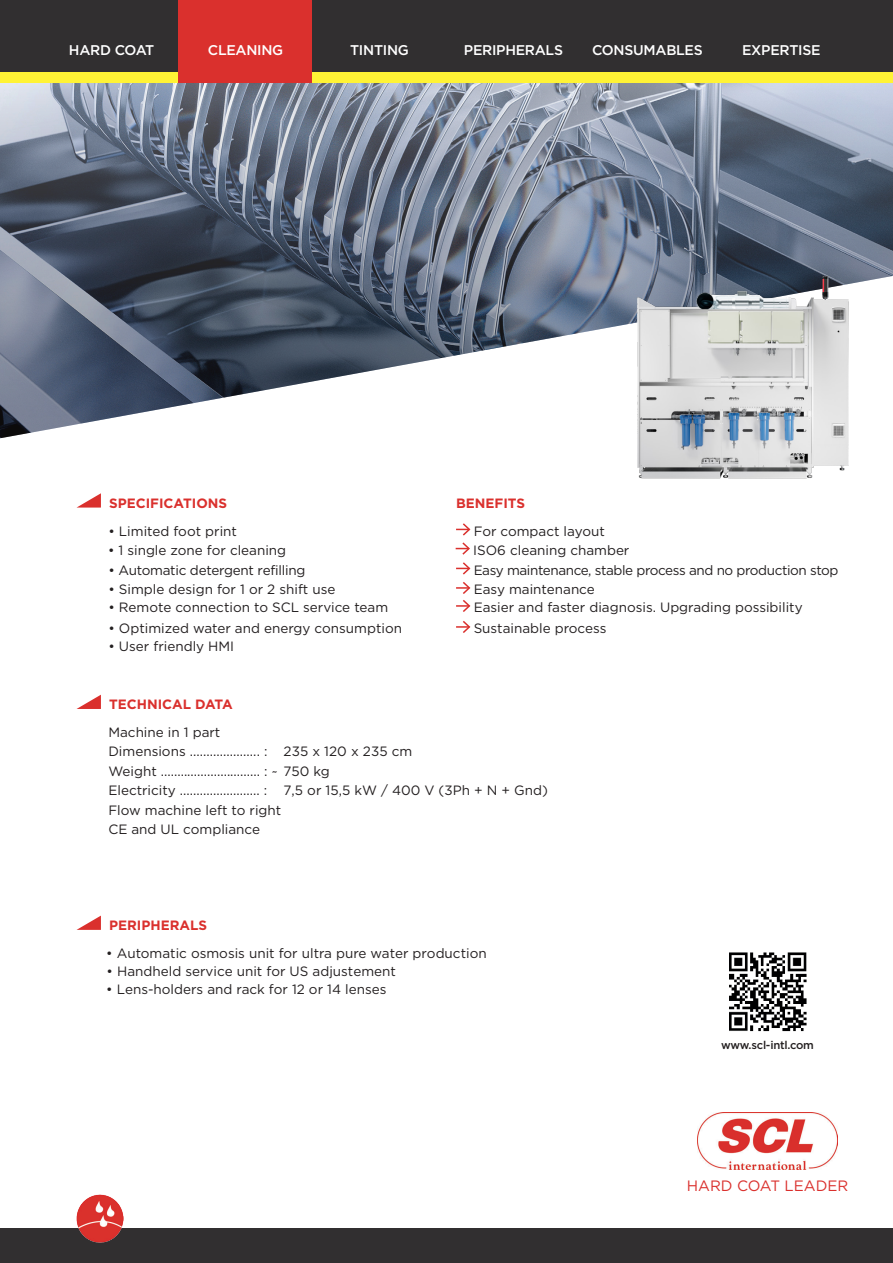
<style>
.page{position:relative;width:893px;height:1263px;background:#fff}
.page>*{position:absolute;margin:0;border:0;box-sizing:border-box;transform-origin:0 0}
.t1{font:15px "Gotham HTF";color:#da302d}
.t2{font:500 14.1px "Gotham HTF";letter-spacing:-.02em;color:#fff}
.t3{font:13.5px/19.5px "Gotham HTF";color:#231f20}
.t4{font:13.5px "Gotham HTF";letter-spacing:-.03em;color:#231f20}
.t5{font:700 13.5px "Gotham HTF";color:#da302d}
.t6{font:13.5px "Gotham HTF";letter-spacing:-.02em;color:#231f20}
.t7{font:500 11.25px "Gotham HTF";letter-spacing:-.02em;color:#231f20}
</style>
<div class="page">
<svg style="left:0;top:83px;width:893px;height:355px;background:#778191"></svg>
<div style="left:0;top:0;width:893px;height:72px;background:#312f30"></div>
<svg style="left:77px;top:493px;width:24px;height:15px"></svg>
<svg style="left:77px;top:695px;width:24px;height:14px"></svg>
<svg style="left:77px;top:915px;width:24px;height:15px"></svg>
<div style="left:0;top:1229px;width:893px;height:34px;background:#312f30"></div>
<img style="left:698px;top:1112px;width:139px;height:57px">
<div style="left:0;top:72px;width:893px;height:11px;background:#fff335"></div>
<div style="left:178px;top:0;width:134px;height:83px;background:#da302d"></div>
<img style="left:76px;top:1195px;width:48px;height:47px">
<svg style="left:456px;top:523px;width:15px;height:110px"></svg>
<img style="left:729px;top:952px;width:78px;height:80px">
<img style="left:540px;top:236px;width:353px;height:243px">
<p class="t2" style="left:69px;top:42px;width:87px">HARD COAT</p>
<p class="t2" style="left:208px;top:42px;width:77px">CLEANING</p>
<p class="t2" style="left:350px;top:42px;width:60px">TINTING</p>
<p class="t2" style="left:464px;top:42px;width:101px">PERIPHERALS</p>
<p class="t2" style="left:592px;top:42px;width:112px">CONSUMABLES</p>
<p class="t2" style="left:742px;top:42px;width:80px">EXPERTISE</p>
<p class="t5" style="left:109px;top:495px;width:120px">SPECIFICATIONS</p>
<p class="t5" style="left:456px;top:495px;width:71px">BENEFITS</p>
<p class="t3" style="left:108px;top:521px;width:130px">• Limited foot print</p>
<p class="t3" style="left:474px;top:521px;width:133px">For compact layout</p>
<p class="t6" style="left:108px;top:562px;width:198px">• Automatic detergent refilling</p>
<p class="t4" style="left:474px;top:562px;width:366px">Easy maintenance, stable process and no production stop</p>
<p class="t3" style="left:108px;top:579px;width:229px">• Simple design for 1 or 2 shift use</p>
<p class="t3" style="left:474px;top:579px;width:123px">Easy maintenance</p>
<p class="t3" style="left:108px;top:597px;width:281px">• Remote connection to SCL service team</p>
<p class="t3" style="left:474px;top:597px;width:331px">Easier and faster diagnosis. Upgrading possibility</p>
<p class="t3" style="left:108px;top:618px;width:295px">• Optimized water and energy consumption</p>
<p class="t3" style="left:474px;top:618px;width:134px">Sustainable process</p>
<p class="t3" style="left:108px;top:636px;width:127px">• User friendly HMI</p>
<p class="t3" style="left:108px;top:540px;width:180px">• 1 single zone for cleaning</p>
<p class="t3" style="left:473px;top:540px;width:158px">ISO6 cleaning chamber</p>
<p class="t5" style="left:109px;top:696px;width:125px">TECHNICAL DATA</p>
<p class="t3" style="left:108px;top:722px;width:441px">Machine in 1 part<br>Dimensions ..................... : 235 x 120 x 235 cm<br>Weight .............................. : ~ 750 kg<br>Electricity ........................ : 7,5 or 15,5 kW / 400 V (3Ph + N + Gnd)<br>Flow machine left to right<br>CE and UL compliance</p>
<p class="t5" style="left:109px;top:917px;width:100px">PERIPHERALS</p>
<p class="t3" style="left:106px;top:943px;width:382px">• Automatic osmosis unit for ultra pure water production</p>
<p class="t3" style="left:106px;top:979px;width:282px">• Lens-holders and rack for 12 or 14 lenses</p>
<p class="t3" style="left:107px;top:961px;width:291px">• Handheld service unit for US adjustement</p>
<p class="t7" style="left:721px;top:1038px;width:94px">www.scl-intl.com</p>
<p class="t1" style="left:687px;top:1177px;width:163px">HARD COAT LEADER</p>
</div>
